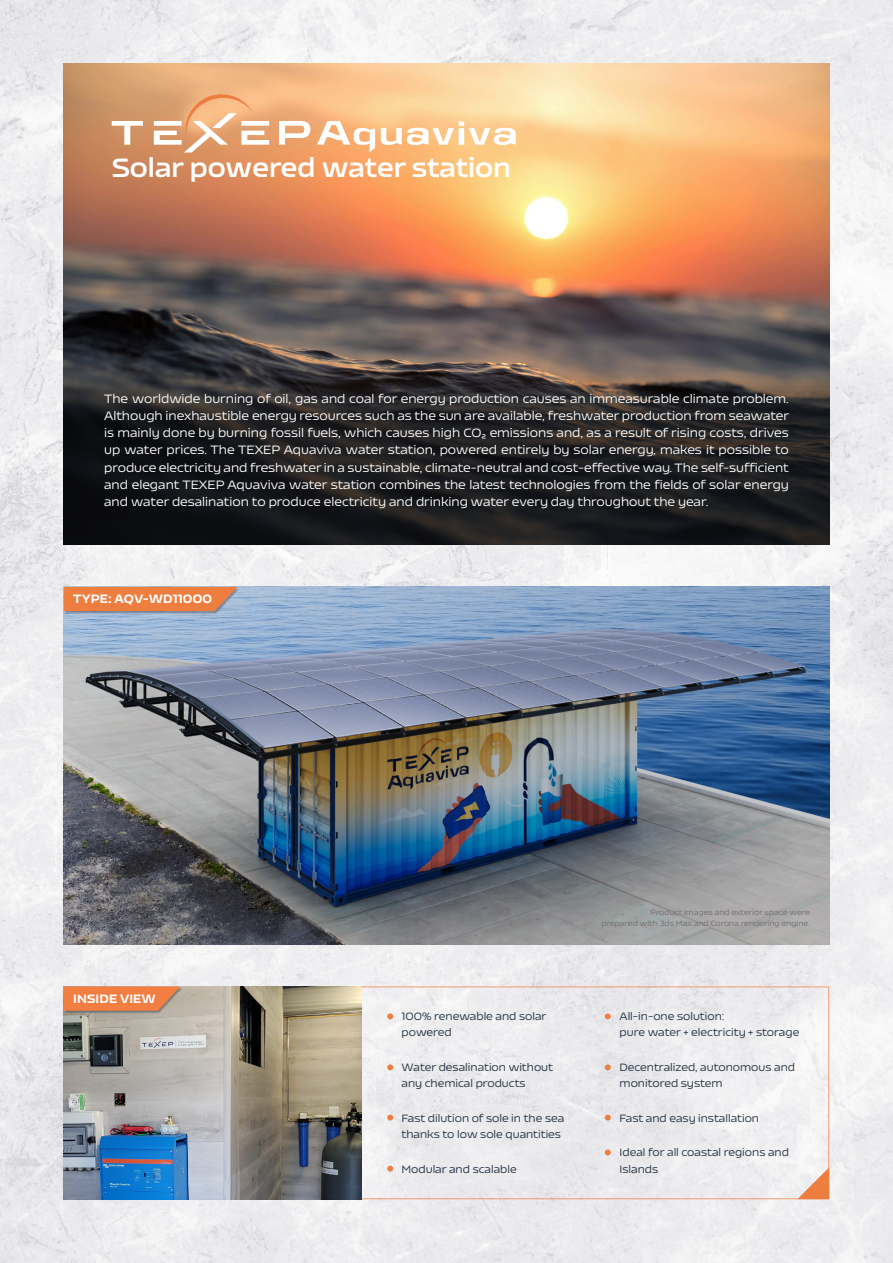
<style>
.page{position:relative;width:893px;height:1263px;background:#fff}
.page>*{position:absolute;margin:0;border:0;box-sizing:border-box;transform-origin:0 0}
.t1{font:700 26.25px "Nizzoli";color:#fff}
.t2{font:12px/17.2px "Nizzoli";color:#fff;text-align:justify}
.t3{font:900 12px "Nizzoli";letter-spacing:.01em;color:#fff}
.t4{font:10.5px/16.5px "Nizzoli";color:#213142}
.t5{font:7.5px/10.8px "Nizzoli";color:#74706f;text-align:right}
</style>
<div class="page">
<img style="left:0;top:0;width:893px;height:1263px">
<img style="left:64px;top:986px;width:297px;height:213px">
<svg style="left:361px;top:986px;width:468px;height:213px;fill:#ececee"></svg>
<svg style="left:387px;top:1013px;width:6px;height:6px"></svg>
<svg style="left:387px;top:1064px;width:6px;height:6px"></svg>
<svg style="left:387px;top:1114px;width:6px;height:6px"></svg>
<svg style="left:387px;top:1166px;width:6px;height:5px"></svg>
<svg style="left:605px;top:1013px;width:6px;height:6px"></svg>
<svg style="left:605px;top:1064px;width:6px;height:6px"></svg>
<svg style="left:605px;top:1114px;width:6px;height:6px"></svg>
<svg style="left:605px;top:1149px;width:6px;height:6px"></svg>
<svg style="left:797px;top:1167px;width:32px;height:32px"></svg>
<img style="left:64px;top:587px;width:765px;height:357px">
<img style="left:12px;top:535px;width:280px;height:132px">
<div style="left:64px;top:587px;width:173px;height:24px;background:#ee7e40"></div>
<img style="left:64px;top:64px;width:765px;height:268px">
<svg style="left:64px;top:332px;width:765px;height:212px;background:#2c292a"></svg>
<svg style="left:279px;top:121px;width:31px;height:24px"></svg>
<svg style="left:154px;top:89px;width:115px;height:63px;background:#ebb58a"></svg>
<svg style="left:112px;top:121px;width:31px;height:24px"></svg>
<svg style="left:317px;top:121px;width:58px;height:31px"></svg>
<svg style="left:381px;top:121px;width:135px;height:24px"></svg>
<img style="left:12px;top:935px;width:223px;height:132px">
<svg style="left:64px;top:986px;width:116px;height:25px;background:#e8824c"></svg>
<h1 class="t1" style="left:112px;top:151px;width:401px">Solar powered water station</h1>
<p class="t2" style="left:104px;top:389px;width:686px">The worldwide burning of oil, gas and coal for energy production causes an immeasurable climate problem.<br>Although inexhaustible energy resources such as the sun are available, freshwater production from seawater is mainly done by burning fossil fuels, which causes high CO₂ emissions and, as a result of rising costs, drives up water prices. The TEXEP Aquaviva water station, powered entirely by solar energy, makes it possible to produce electricity and freshwater in a sustainable, climate-neutral and cost-effective way. The self-sufficient and elegant TEXEP Aquaviva water station combines the latest technologies from the fields of solar energy and water desalination to produce electricity and drinking water every day throughout the year.</p>
<p class="t3" style="left:73px;top:591px;width:140px">TYPE: AQV-WD11000</p>
<p class="t3" style="left:73px;top:991px;width:84px">INSIDE VIEW</p>
<p class="t4" style="left:402px;top:1007px;width:147px">100% renewable and solar powered</p>
<p class="t4" style="left:402px;top:1058px;width:153px">Water desalination without any chemical products</p>
<p class="t4" style="left:402px;top:1109px;width:164px">Fast dilution of sole in the sea thanks to low sole quantities</p>
<p class="t4" style="left:402px;top:1160px;width:117px">Modular and scalable</p>
<p class="t5" style="left:602px;top:907px;width:210px">Product images and exterior space were<br>prepared with 3ds Max and Corona rendering engine.</p>
<p class="t4" style="left:620px;top:1007px;width:181px">All-in-one solution:<br>pure water + electricity + storage</p>
<p class="t4" style="left:620px;top:1058px;width:177px">Decentralized, autonomous and monitored system</p>
<p class="t4" style="left:620px;top:1109px;width:141px">Fast and easy installation</p>
<p class="t4" style="left:620px;top:1144px;width:171px">Ideal for all coastal regions and<br>Islands</p>
</div>
